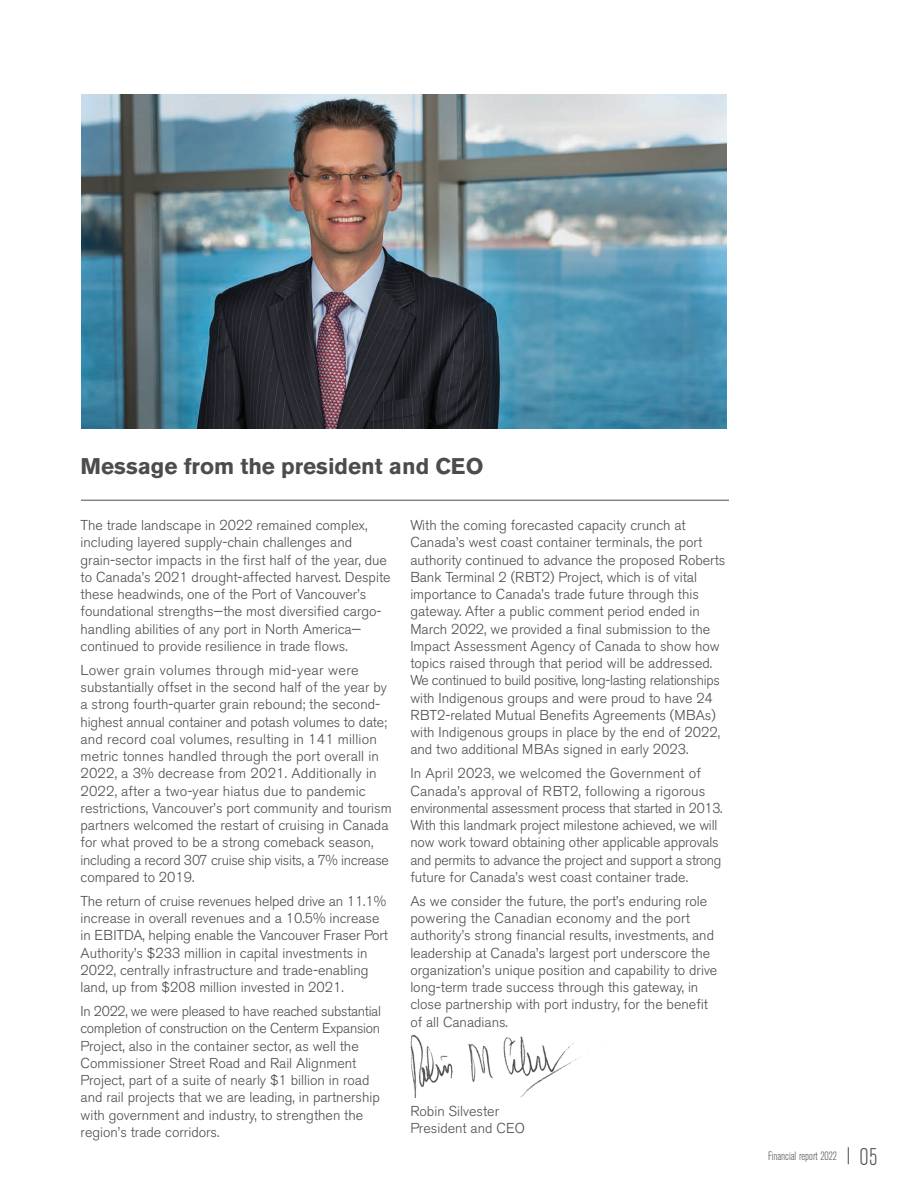
<style>
.page{position:relative;width:918px;height:1188px;background:#fff}
.page>*{position:absolute;margin:0;border:0;box-sizing:border-box;transform-origin:0 0}
.t1{font:300 condensed 24px "Akzidenz Grotesk BE";color:#4b4c4d}
.t2{font:700 22.5px "Akzidenz Grotesk BE";color:#4b4c4d}
.t3{font:300 14.25px/17.2px "Akzidenz Grotesk BE";color:#4b4c4d}
.t4{font:300 condensed 12px "Akzidenz Grotesk BE";color:#4b4c4d}
.s1{font-size:17.1px}
</style>
<div class="page">
<img style="left:410px;top:1034px;width:192px;height:64px">
<img style="left:81px;top:94px;width:646px;height:334px">
<hr style="left:81px;top:500px;width:648px;height:1px;background:#4b4c4d">
<h2 class="t2" style="left:81px;top:454px;width:405px">Message from the president and CEO</h2>
<p class="t3" style="left:81px;top:517px;width:312px">The trade landscape in 2022 remained complex, including layered supply-chain challenges and grain-sector impacts in the first half of the year, due to Canada’s 2021 drought-affected harvest. Despite these headwinds, one of the Port of Vancouver’s foundational strengths—the most diversified cargo&shy;handling abilities of any port in North America— continued to provide resilience in trade flows.</p>
<p class="t3" style="left:81px;top:662px;width:313px">Lower grain volumes through mid-year were substantially offset in the second half of the year by a strong fourth-quarter grain rebound; the second&shy;highest annual container and potash volumes to date; and record coal volumes, resulting in 141 million metric tonnes handled through the port overall in 2022, a 3% decrease from 2021. Additionally in 2022, after a two-year hiatus due to pandemic restrictions, Vancouver’s port community and tourism partners welcomed the restart of cruising in Canada for what proved to be a strong comeback season, including a record 307 cruise ship visits, a 7% increase compared to 2019.</p>
<p class="t3" style="left:81px;top:893px;width:309px">The return of cruise revenues helped drive an 11.1% increase in overall revenues and a 10.5% increase in EBITDA, helping enable the Vancouver Fraser Port Authority’s $233 million in capital investments in 2022, centrally infrastructure and trade-enabling land, up from $208 million invested in 2021.</p>
<p class="t3" style="left:81px;top:1003px;width:302px">In 2022, we were pleased to have reached substantial completion of construction on the Centerm Expansion Project, also in the container sector, as well the Commissioner Street Road and Rail Alignment Project, part of a suite of nearly $1 billion in road and rail projects that we are leading, in partnership with government and industry, to strengthen the region’s trade corridors.</p>
<p class="t3" style="left:410px;top:517px;width:317px">With the coming forecasted capacity crunch at Canada’s west coast container terminals, the port authority continued to advance the proposed Roberts Bank Terminal 2 (RBT2) Project, which is of vital importance to Canada’s trade future through this gateway. After a public comment period ended in March 2022, we provided a final submission to the Impact Assessment Agency of Canada to show how topics raised through that period will be addressed.<br>We continued to build positive, long-lasting relationships with Indigenous groups and were proud to have 24<br>RBT2-related Mutual Benefits Agreements (MBAs) with Indigenous groups in place by the end of 2022, and two additional MBAs signed in early 2023.</p>
<p class="t3" style="left:410px;top:765px;width:314px">In April 2023, we welcomed the Government of Canada’s approval of RBT2, following a rigorous environmental assessment process that started in 2013.<br>With this landmark project milestone achieved, we will now work toward obtaining other applicable approvals and permits to advance the project and support a strong future for Canada’s west coast container trade.</p>
<p class="t3" style="left:410px;top:893px;width:309px">As we consider the future, the port’s enduring role powering the Canadian economy and the port authority’s strong financial results, investments, and leadership at Canada’s largest port underscore the organization’s unique position and capability to drive long-term trade success through this gateway, in close partnership with port industry, for the benefit of all Canadians.</p>
<p class="t3" style="left:410px;top:1103px;width:116px">Robin Silvester<br>President and CEO</p>
<p class="t4" style="left:768px;top:1149px;width:85px">Financial report 2022 <span class="s1">|</span></p>
<h1 class="t1" style="left:860px;top:1144px;width:19px">05</h1>
</div>
